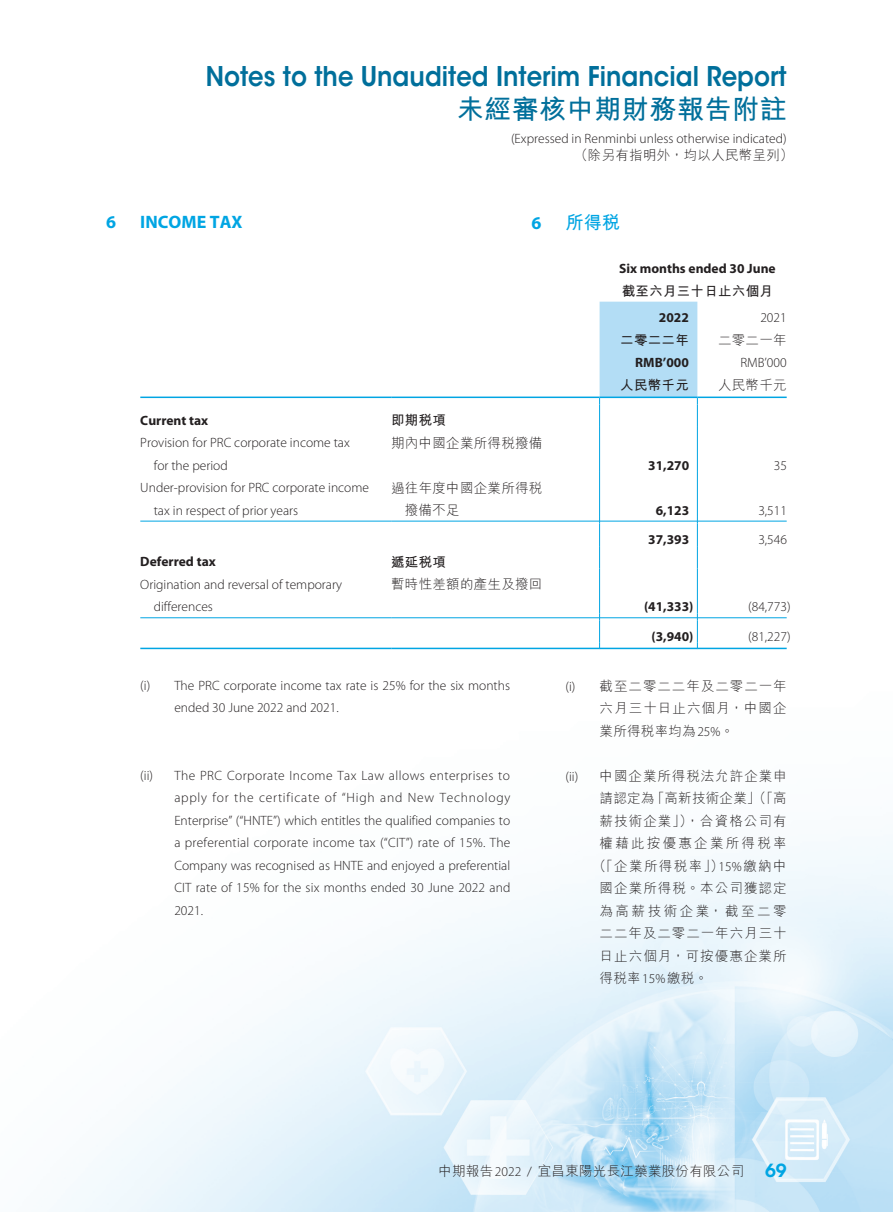
<style>
.page{position:relative;width:893px;height:1212px;background:#fff}
.page>*{position:absolute;margin:0;border:0;box-sizing:border-box;transform-origin:0 0}
.t1{font:600 27px "ITC Avant Garde Std";color:#006f9b;scale:.9 1}
.t2{font:700 27px "M Hei HK";letter-spacing:.02em;color:#006f9b}
._01_H1_E{font:700 18px "Myriad Pro";color:#00a5e3}
._001_H1_C{font:700 18px "M Hei HK";color:#00a5e3}
.t3{font:600 18px "ITC Avant Garde Std";color:#00a5e3}
._001_H1_C-2{font:700 18px "Myriad Pro";color:#00a5e3}
._00_txt_E{font:300 13.5px/22.5px "Myriad Pro";color:#231f20}
._50_Table_txt{font:300 13.5px "Myriad Pro";color:#231f20}
._000_txt_C{font:300 13.5px/22.5px "M Hei HK";letter-spacing:.07em;color:#231f20;text-align:justify}
._000_txt_C-2{font:300 13.5px "M Hei HK";letter-spacing:.02em;color:#231f20}
._50_Table_txt-2{font:700 13.5px "Myriad Pro";color:#231f20}
._50_Table_txt-3{font:700 13.5px "M Hei HK";letter-spacing:.02em;color:#231f20}
._000_txt_C-3{font:300 13.5px "M Hei HK";letter-spacing:.105em;color:#231f20}
._000_txt_C-4{font:300 13.5px "M Hei HK";letter-spacing:.17em;color:#231f20}
._000_txt_C-5{font:300 13.5px "M Hei HK";letter-spacing:.185em;color:#231f20}
._50_Table_txt-4{font:300 13.5px "M Hei HK";letter-spacing:.02em;color:#231f20}
._000_txt_C-6{font:700 13.5px "M Hei HK";letter-spacing:.02em;color:#231f20}
.s1{font-family:"Myriad Pro"}
</style>
<div class="page">
<img style="left:58px;top:301px;width:835px;height:911px">
<svg style="left:599px;top:302px;width:99px;height:125px"></svg>
<hr style="left:599px;top:427px;width:1px;height:45px;background:#00a5e3">
<hr style="left:697px;top:427px;width:1px;height:45px;background:#00a5e3">
<hr style="left:599px;top:472px;width:1px;height:45px;background:#00a5e3">
<hr style="left:697px;top:472px;width:1px;height:45px;background:#00a5e3">
<svg style="left:599px;top:517px;width:1px;height:52px"></svg>
<svg style="left:697px;top:517px;width:1px;height:52px"></svg>
<hr style="left:599px;top:569px;width:1px;height:45px;background:#00a5e3">
<hr style="left:697px;top:569px;width:1px;height:45px;background:#00a5e3">
<svg style="left:599px;top:614px;width:1px;height:35px"></svg>
<svg style="left:697px;top:614px;width:1px;height:35px"></svg>
<hr style="left:140px;top:396px;width:251px;height:2px;background:#00a5e3">
<hr style="left:391px;top:396px;width:209px;height:2px;background:#00a5e3">
<hr style="left:600px;top:396px;width:97px;height:2px;background:#00a5e3">
<hr style="left:697px;top:396px;width:90px;height:2px;background:#00a5e3">
<hr style="left:140px;top:521px;width:251px;height:1px;background:#00a5e3">
<hr style="left:391px;top:521px;width:208px;height:1px;background:#00a5e3">
<hr style="left:600px;top:521px;width:97px;height:1px;background:#00a5e3">
<hr style="left:698px;top:521px;width:89px;height:1px;background:#00a5e3">
<hr style="left:140px;top:617px;width:251px;height:1px;background:#00a5e3">
<hr style="left:391px;top:617px;width:208px;height:1px;background:#00a5e3">
<hr style="left:600px;top:617px;width:97px;height:1px;background:#00a5e3">
<hr style="left:698px;top:617px;width:89px;height:1px;background:#00a5e3">
<hr style="left:140px;top:648px;width:251px;height:1px;background:#00a5e3">
<hr style="left:391px;top:648px;width:208px;height:1px;background:#00a5e3">
<hr style="left:600px;top:648px;width:97px;height:1px;background:#00a5e3">
<hr style="left:698px;top:648px;width:89px;height:1px;background:#00a5e3">
<h1 class="t1" style="left:206px;top:59px;width:647px">Notes to the Unaudited Interim Financial Report</h1>
<h1 class="t2" style="left:457px;top:90px;width:331px">未經審核中期財務報告附註</h1>
<p class="_00_txt_E" style="left:511px;top:127px;width:277px">(Expressed in Renminbi unless otherwise indicated)</p>
<p class="_000_txt_C-2" style="left:574px;top:148px;width:220px">（除另有指明外，均以人民幣呈列）</p>
<p class="_01_H1_E" style="left:106px;top:210px;width:11px">6</p>
<p class="_01_H1_E" style="left:140px;top:210px;width:104px">INCOME TAX</p>
<p class="_001_H1_C-2" style="left:531px;top:211px;width:11px">6</p>
<p class="_001_H1_C" style="left:566px;top:209px;width:56px">所得稅</p>
<p class="_50_Table_txt-2" style="left:619px;top:259px;width:158px">Six months ended 30 June</p>
<p class="_50_Table_txt-3" style="left:622px;top:281px;width:153px">截至六月三十日止六個月</p>
<p class="_50_Table_txt-2" style="left:659px;top:309px;width:31px">2022</p>
<p class="_50_Table_txt" style="left:760px;top:309px;width:28px">2021</p>
<p class="_50_Table_txt-3" style="left:620px;top:330px;width:70px">二零二二年</p>
<p class="_50_Table_txt-4" style="left:718px;top:333px;width:70px">二零二一年</p>
<p class="_50_Table_txt-2" style="left:635px;top:354px;width:55px">RMB’000</p>
<p class="_50_Table_txt" style="left:740px;top:354px;width:48px">RMB’000</p>
<p class="_50_Table_txt-3" style="left:620px;top:375px;width:70px">人民幣千元</p>
<p class="_50_Table_txt-4" style="left:718px;top:378px;width:70px">人民幣千元</p>
<p class="_50_Table_txt-2" style="left:140px;top:411px;width:69px">Current tax</p>
<p class="_000_txt_C-6" style="left:391px;top:410px;width:56px">即期稅項</p>
<p class="_50_Table_txt" style="left:140px;top:435px;width:211px">Provision for PRC corporate income tax</p>
<p class="_50_Table_txt" style="left:154px;top:457px;width:75px">for the period</p>
<p class="_000_txt_C-2" style="left:391px;top:436px;width:153px">期內中國企業所得稅撥備</p>
<p class="_50_Table_txt-2" style="left:648px;top:456px;width:42px">31,270</p>
<p class="_50_Table_txt" style="left:774px;top:457px;width:15px">35</p>
<p class="_50_Table_txt" style="left:140px;top:480px;width:230px">Under-provision for PRC corporate income</p>
<p class="_50_Table_txt" style="left:154px;top:502px;width:146px">tax in respect of prior years</p>
<p class="_000_txt_C-2" style="left:391px;top:481px;width:153px">過往年度中國企業所得稅</p>
<p class="_000_txt_C" style="left:405px;top:499px;width:56px">撥備不足</p>
<p class="_50_Table_txt-2" style="left:656px;top:501px;width:35px">6,123</p>
<p class="_50_Table_txt" style="left:758px;top:502px;width:30px">3,511</p>
<p class="_50_Table_txt-2" style="left:648px;top:530px;width:42px">37,393</p>
<p class="_50_Table_txt" style="left:758px;top:531px;width:30px">3,546</p>
<p class="_50_Table_txt-2" style="left:140px;top:553px;width:77px">Deferred tax</p>
<p class="_000_txt_C-6" style="left:391px;top:552px;width:56px">遞延稅項</p>
<p class="_50_Table_txt" style="left:140px;top:576px;width:203px">Origination and reversal of temporary</p>
<p class="_50_Table_txt" style="left:154px;top:599px;width:61px">differences</p>
<p class="_000_txt_C-2" style="left:391px;top:577px;width:153px">暫時性差額的產生及撥回</p>
<p class="_00_txt_E" style="left:174px;top:674px;width:337px;text-indent:-34px">(i) The PRC corporate income tax rate is 25% for the six months ended 30 June 2022 and 2021.</p>
<p class="_00_txt_E" style="left:174px;top:764px;width:338px;text-align:justify;text-indent:-34px">(ii) The PRC Corporate Income Tax Law allows enterprises to apply for the certificate of “High and New Technology Enterprise” (“HNTE”) which entitles the qualified companies to a preferential corporate income tax (“CIT”) rate of 15%. The Company was recognised as HNTE and enjoyed a preferential CIT rate of 15% for the six months ended 30 June 2022 and 2021.</p>
<p class="_50_Table_txt-2" style="left:644px;top:598px;width:51px">(41,333)</p>
<p class="_50_Table_txt" style="left:748px;top:599px;width:44px">(84,773)</p>
<p class="_50_Table_txt-2" style="left:651px;top:627px;width:43px">(3,940)</p>
<p class="_50_Table_txt" style="left:748px;top:628px;width:44px">(81,227)</p>
<p class="_000_txt_C" style="left:600px;top:674px;width:189px;text-indent:-34px"><span class="s1">(i)</span> 截至二零二二年及二零二一年六月三十日止六個月，中國企業所得稅率均為<span class="s1">25%</span>。</p>
<p class="_000_txt_C" style="left:565px;top:764px;width:223px"><span class="s1">(ii)</span> 中國企業所得稅法允許企業申</p>
<p class="_000_txt_C-2" style="left:600px;top:791px;width:189px">請認定為「高新技術企業」（「高</p>
<p class="_000_txt_C" style="left:600px;top:809px;width:189px">薪技術企業」），合資格公司有</p>
<p class="_000_txt_C-4" style="left:600px;top:836px;width:189px">權藉此按優惠企業所得稅率</p>
<p class="_000_txt_C-3" style="left:593px;top:859px;width:195px">（「企業所得稅率」）<span class="s1">15%</span>繳納中</p>
<p class="_000_txt_C" style="left:600px;top:877px;width:189px">國企業所得稅。本公司獲認定</p>
<p class="_000_txt_C-5" style="left:600px;top:904px;width:189px">為高薪技術企業，截至二零</p>
<p class="_000_txt_C" style="left:600px;top:922px;width:189px">二二年及二零二一年六月三十</p>
<p class="_000_txt_C" style="left:600px;top:944px;width:189px">日止六個月，可按優惠企業所</p>
<p class="_000_txt_C" style="left:600px;top:967px;width:110px">得稅率<span class="s1">15%</span>繳稅。</p>
<p class="_000_txt_C-2" style="left:438px;top:1164px;width:307px">中期報告<span class="s1">2022 /</span> 宜昌東陽光長江藥業股份有限公司</p>
<h2 class="t3" style="left:765px;top:1159px;width:23px">69</h2>
</div>
